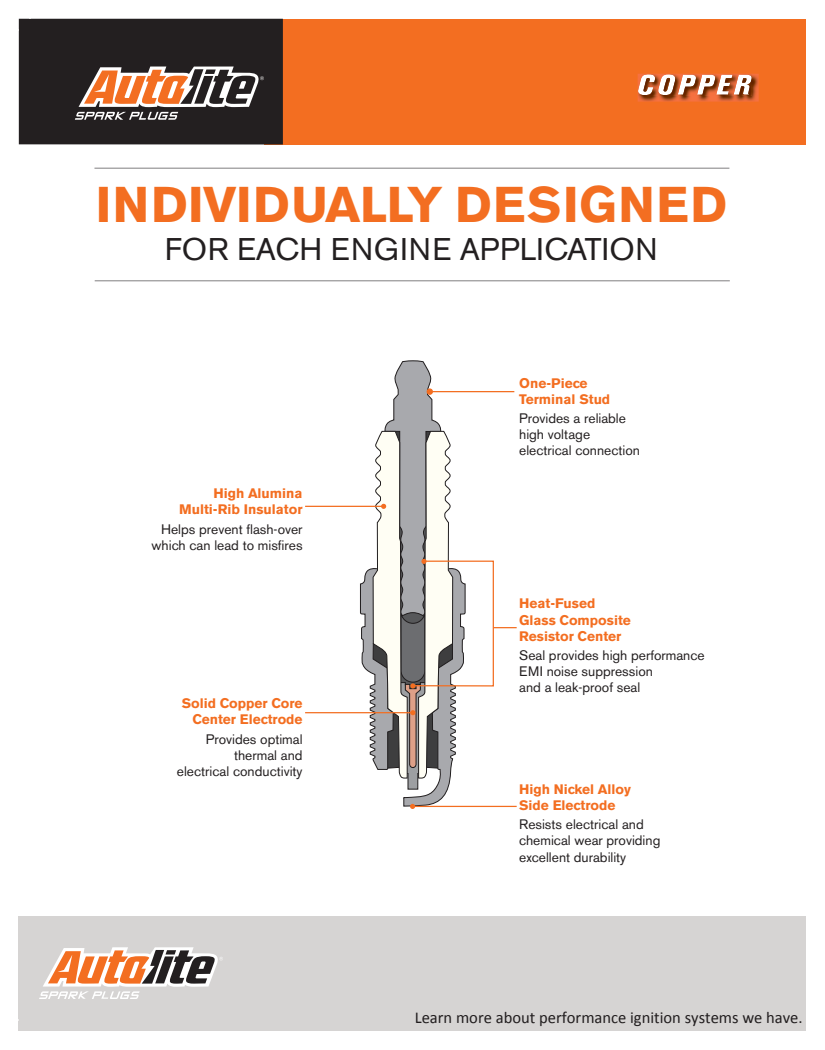
<style>
.page{position:relative;width:825px;height:1050px;background:#fff}
.page>*{position:absolute;margin:0;border:0;box-sizing:border-box;transform-origin:0 0}
.t1{font:700 50px "Akzidenz Grotesk BE";letter-spacing:.03em;color:#f36e21}
.t2{font:31.25px "Akzidenz Grotesk BE";letter-spacing:.02em;color:#231f20}
.t3{font:16.62px "Calibri";color:#221e1f}
.t4{font:13.75px/16.2px "Akzidenz Grotesk BE";color:#231f20}
.t5{font:700 13.75px/16.2px "Akzidenz Grotesk BE";color:#f36e21}
</style>
<div class="page">
<div style="left:19px;top:917px;width:787px;height:114px;background:#d6d4d3"></div>
<svg style="left:39px;top:947px;width:184px;height:52px"></svg>
<div style="left:265px;top:19px;width:541px;height:126px;background:#f36e21"></div>
<div style="left:19px;top:19px;width:264px;height:126px;background:#231f20"></div>
<hr style="left:95px;top:280px;width:635px;height:1px;background:#9a9899">
<hr style="left:94px;top:168px;width:635px;height:1px;background:#9a9899">
<svg style="left:75px;top:67px;width:189px;height:52px"></svg>
<img style="left:638px;top:74px;width:121px;height:28px">
<img style="left:638px;top:74px;width:114px;height:21px">
<hr style="left:305px;top:506px;width:79px;height:1px;background:#f36e21">
<hr style="left:305px;top:712px;width:108px;height:1px;background:#f36e21">
<svg style="left:360px;top:360px;width:157px;height:449px"></svg>
<h1 class="t1" style="left:96px;top:176px;width:633px">INDIVIDUALLY DESIGNED</h1>
<h2 class="t2" style="left:165px;top:230px;width:494px">FOR EACH ENGINE APPLICATION</h2>
<p class="t5" style="left:179px;top:485px;width:125px;text-align:right">High Alumina<br>Multi-Rib Insulator</p>
<p class="t4" style="left:152px;top:521px;width:152px;text-align:right">Helps prevent flash-over which can lead to misfires</p>
<p class="t5" style="left:182px;top:695px;width:122px;text-align:right">Solid Copper Core<br>Center Electrode</p>
<p class="t4" style="left:177px;top:731px;width:127px;text-align:right">Provides optimal thermal and<br>electrical conductivity</p>
<p class="t5" style="left:519px;top:375px;width:93px">One-Piece<br>Terminal Stud</p>
<p class="t4" style="left:519px;top:410px;width:122px">Provides a reliable high voltage electrical connection</p>
<p class="t5" style="left:519px;top:595px;width:113px">Heat-Fused<br>Glass Composite<br>Resistor Center</p>
<p class="t4" style="left:519px;top:647px;width:187px">Seal provides high performance<br>EMI noise suppression<br>and a leak-proof seal</p>
<p class="t5" style="left:519px;top:781px;width:113px">High Nickel Alloy<br>Side Electrode</p>
<p class="t4" style="left:519px;top:816px;width:143px">Resists electrical and chemical wear providing excellent durability</p>
<p class="t3" style="left:415px;top:1006px;width:389px">Learn more about performance ignition systems we have.</p>
</div>
